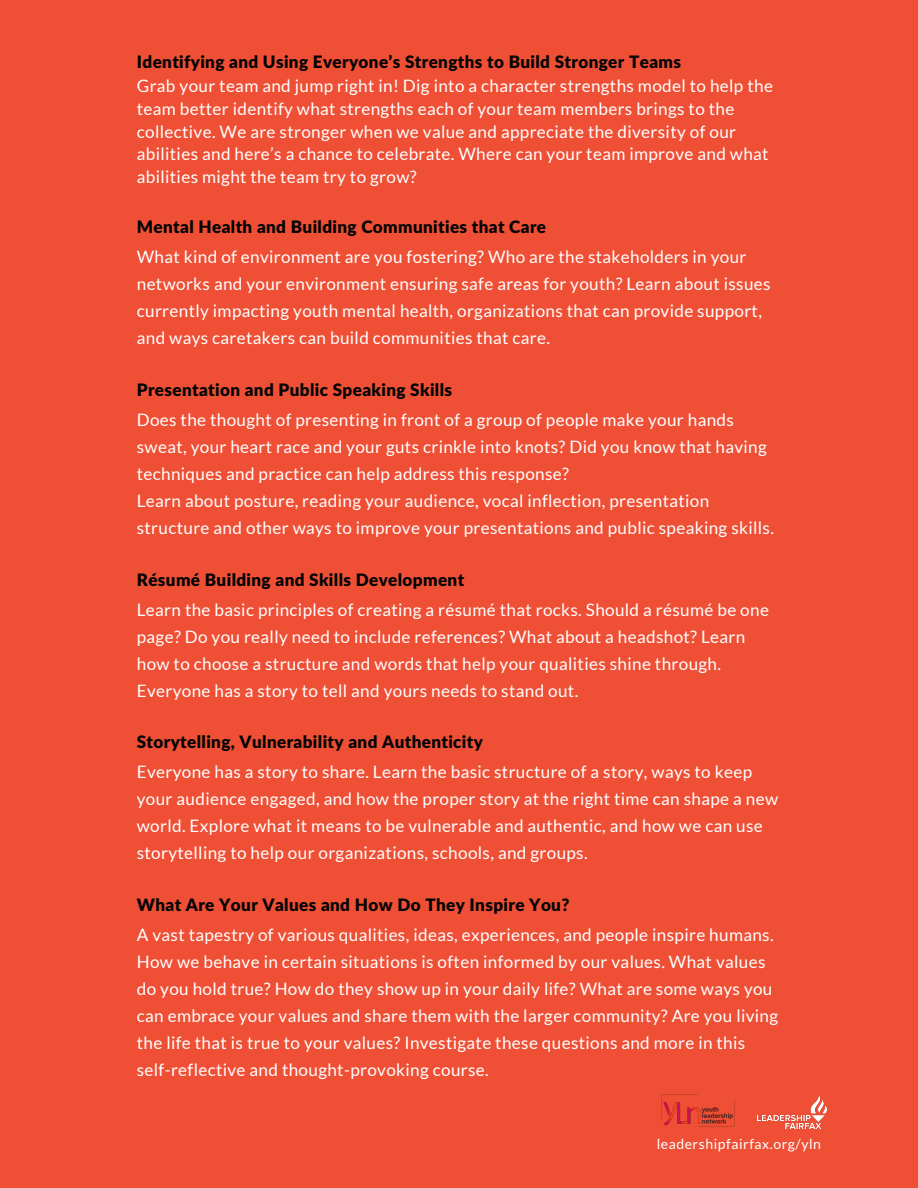
<style>
.page{position:relative;width:918px;height:1188px;background:#ef4f35}
.page>*{position:absolute;margin:0;border:0;box-sizing:border-box;transform-origin:0 0}
.t1{font:17.1px/27.2px "Lato";letter-spacing:.02em;color:#fff}
.t2{font:900 17.1px "Lato Latin";letter-spacing:.02em;color:#040404}
.t3{font:13.95px "Lato";letter-spacing:.04em;color:#fff}
</style>
<div class="page">
<img style="left:661px;top:1094px;width:74px;height:33px">
<img style="left:758px;top:1095px;width:68px;height:33px">
<p class="t2" style="left:137px;top:54px;width:546px">Identifying and Using Everyone’s Strengths to Build Stronger Teams</p>
<p class="t1" style="left:137px;top:74px;width:638px;line-height:22.8px">Grab your team and jump right in! Dig into a character strengths model to help the team better identify what strengths each of your team members brings to the collective. We are stronger when we value and appreciate the diversity of our abilities and here’s a chance to celebrate. Where can your team improve and what abilities might the team try to grow?</p>
<p class="t2" style="left:137px;top:219px;width:411px">Mental Health and Building Communities that Care</p>
<p class="t1" style="left:137px;top:243px;width:635px">What kind of environment are you fostering? Who are the stakeholders in your networks and your environment ensuring safe areas for youth? Learn about issues currently impacting youth mental health, organizations that can provide support, and ways caretakers can build communities that care.</p>
<p class="t2" style="left:137px;top:382px;width:317px">Presentation and Public Speaking Skills</p>
<p class="t1" style="left:137px;top:406px;width:639px">Does the thought of presenting in front of a group of people make your hands sweat, your heart race and your guts crinkle into knots? Did you know that having techniques and practice can help address this response?<br>Learn about posture, reading your audience, vocal inflection, presentation structure and other ways to improve your presentations and public speaking skills.</p>
<p class="t2" style="left:137px;top:572px;width:329px">Résumé Building and Skills Development</p>
<p class="t1" style="left:137px;top:595px;width:634px">Learn the basic principles of creating a résumé that rocks. Should a résumé be one page? Do you really need to include references? What about a headshot? Learn how to choose a structure and words that help your qualities shine through.<br>Everyone has a story to tell and yours needs to stand out.</p>
<p class="t2" style="left:137px;top:734px;width:348px">Storytelling, Vulnerability and Authenticity</p>
<p class="t1" style="left:137px;top:758px;width:643px">Everyone has a story to share. Learn the basic structure of a story, ways to keep your audience engaged, and how the proper story at the right time can shape a new world. Explore what it means to be vulnerable and authentic, and how we can use storytelling to help our organizations, schools, and groups.</p>
<p class="t2" style="left:137px;top:897px;width:434px">What Are Your Values and How Do They Inspire You?</p>
<p class="t1" style="left:137px;top:921px;width:643px">A vast tapestry of various qualities, ideas, experiences, and people inspire humans.<br>How we behave in certain situations is often informed by our values. What values do you hold true? How do they show up in your daily life? What are some ways you can embrace your values and share them with the larger community? Are you living the life that is true to your values? Investigate these questions and more in this self-reflective and thought-provoking course.</p>
<p class="t3" style="left:657px;top:1136px;width:166px">leadershipfairfax.org/yln</p>
</div>
